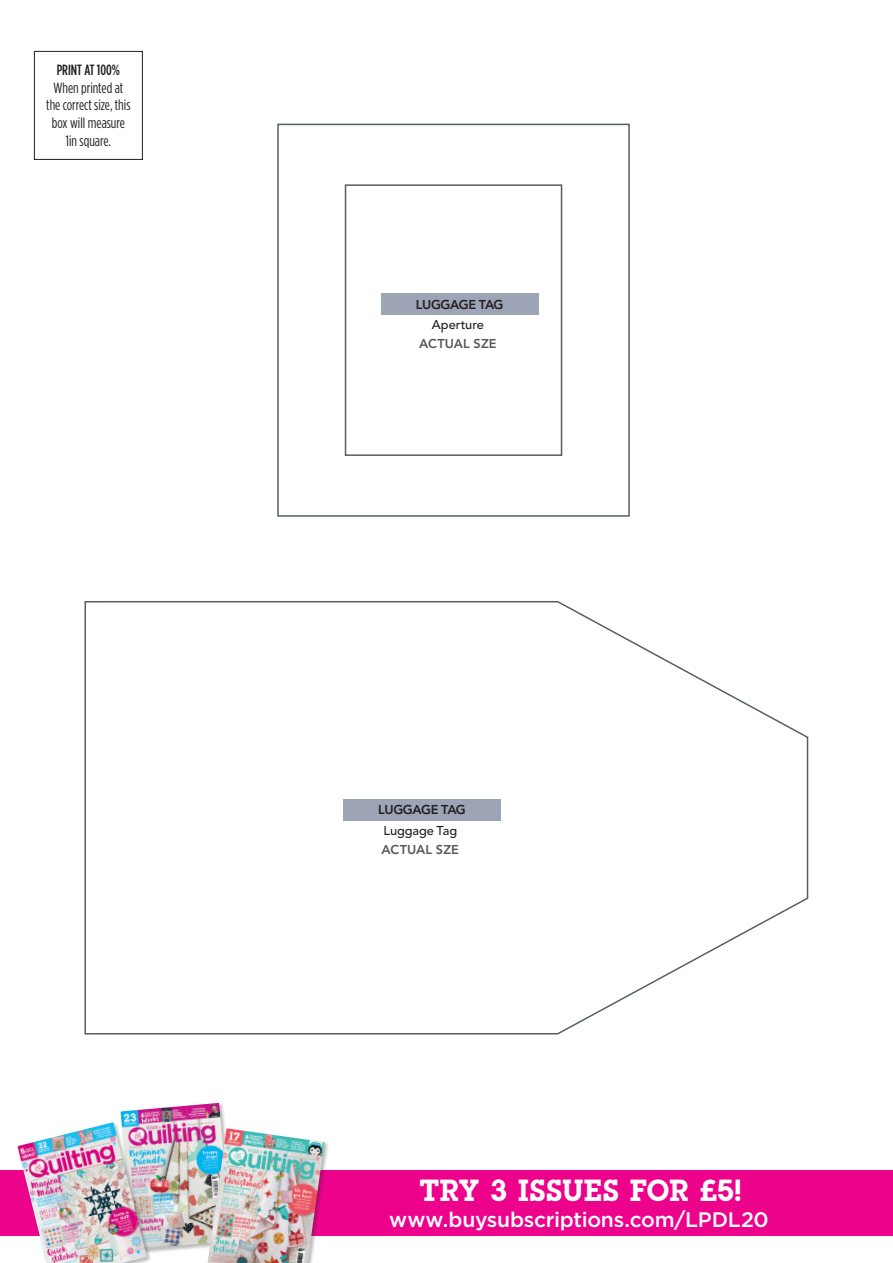
<style>
.page{position:relative;width:893px;height:1263px;background:#fff}
.page>*{position:absolute;margin:0;border:0;box-sizing:border-box;transform-origin:0 0}
.t1{font:29.7px "Slab Happy";letter-spacing:-.095em;color:#fff}
.t2{font:500 21px "Gotham";letter-spacing:-.015em;color:#fff}
.t3{font:14.85px/17.9px "Gotham Condensed";color:#231f20;text-align:center}
.t4{font:500 14.85px "Gotham Condensed";color:#231f20}
.How_to_text{font:800 12.75px "Avenir LT Std";letter-spacing:-.03em;color:#231f20}
.How_to_text-2{font:500 12.75px "Avenir LT Std";letter-spacing:-.005em;color:#231f20}
.SCM_pattern_body_txt{font:800 12.75px "Avenir LT Std";letter-spacing:.015em;color:#57585a}
</style>
<div class="page">
<div style="left:34px;top:51px;width:109px;height:109px;border:1px solid #231f20"></div>
<div style="left:0;top:1170px;width:893px;height:66px;background:#ed028c"></div>
<div style="left:120px;top:1102px;width:116px;height:153px;background:#231f20;opacity:.3"></div>
<img style="left:121px;top:1103px;width:110px;height:146px">
<div style="left:17px;top:1121px;width:135px;height:142px;background:#231f20;opacity:.3"></div>
<img style="left:17px;top:1122px;width:130px;height:141px">
<div style="left:206px;top:1127px;width:124px;height:136px;background:#231f20;opacity:.3"></div>
<img style="left:207px;top:1128px;width:117px;height:135px">
<svg style="left:84px;top:601px;width:725px;height:434px"></svg>
<div style="left:277px;top:124px;width:353px;height:393px;border:2px solid #555d69"></div>
<div style="left:345px;top:184px;width:217px;height:272px;border:2px solid #555d69"></div>
<div style="left:381px;top:294px;width:157px;height:21px;background:#9ca4b5"></div>
<div style="left:343px;top:799px;width:158px;height:22px;background:#9ca4b5"></div>
<p class="t4" style="left:57px;top:61px;width:65px">PRINT AT 100%</p>
<p class="t3" style="left:46px;top:78px;width:86px">When printed at the correct size, this box will measure<br>1in square.</p>
<p class="How_to_text" style="left:416px;top:297px;width:89px">LUGGAGE TAG</p>
<p class="SCM_pattern_body_txt" style="left:419px;top:336px;width:79px">ACTUAL SZE</p>
<p class="How_to_text-2" style="left:432px;top:317px;width:54px">Aperture</p>
<p class="How_to_text" style="left:378px;top:802px;width:89px">LUGGAGE TAG</p>
<p class="SCM_pattern_body_txt" style="left:381px;top:842px;width:79px">ACTUAL SZE</p>
<p class="How_to_text-2" style="left:383px;top:823px;width:75px">Luggage Tag</p>
<h1 class="t1" style="left:417px;top:1170px;width:326px">TRY 3 ISSUES FOR £5!</h1>
<h2 class="t2" style="left:389px;top:1205px;width:381px">www.buysubscriptions.com/LPDL20</h2>
</div>
